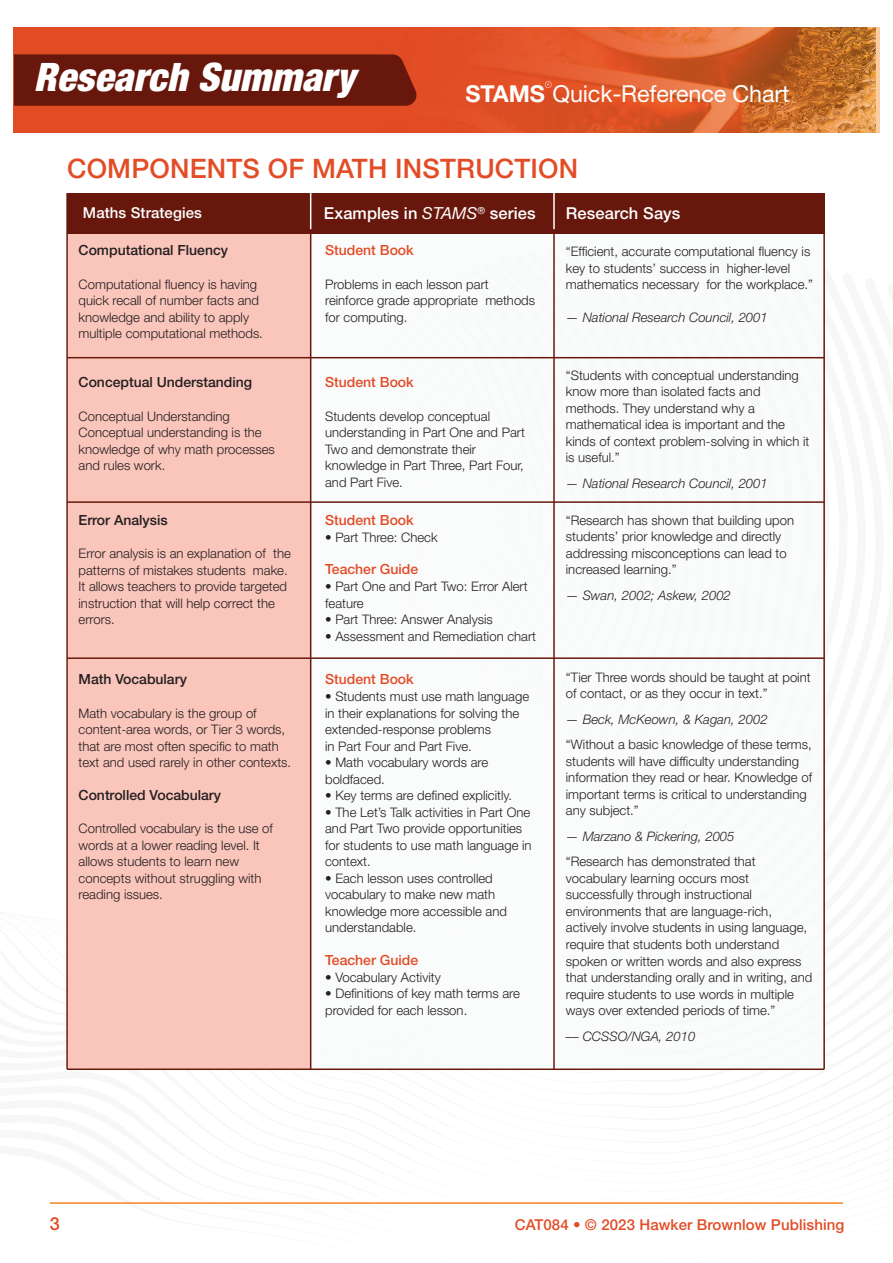
<style>
.page{position:relative;width:893px;height:1263px;background:#fff}
.page>*{position:absolute;margin:0;border:0;box-sizing:border-box;transform-origin:0 0}
.t1{font:italic 900 condensed 39.3px "Helvetica Neue";letter-spacing:.005em;color:#fff}
.t2{font:500 26.85px "Helvetica Neue LT Std";letter-spacing:.005em;color:#e24c26}
.t3{font:23.4px "Helvetica Neue LT Std";letter-spacing:-.005em;color:#fff}
.t4{font:500 18px "Helvetica Neue LT Std";color:#e24c26}
.t5{font:500 16.5px "Helvetica Neue LT Std";letter-spacing:.005em;color:#fff}
.t6{font:500 15px "Helvetica Neue LT Std";letter-spacing:.005em;color:#e24c26}
.t7{font:500 15px "Helvetica Neue LT Std";letter-spacing:.005em;color:#fff}
.t8{font:500 13.95px "Helvetica Neue LT Std";color:#231f20}
.t9{font:500 13.95px "Helvetica Neue LT Std";color:#e24c26}
.t10{font:300 13.05px/16.5px "Helvetica Neue LT Std";color:#231f20}
.t11{font:italic 300 13.05px "Helvetica Neue LT Std";color:#231f20}
.s1{font-weight:700}
.s2{font-family:"Helvetica Neue";font-weight:400;font-style:italic}
</style>
<div class="page">
<hr style="left:50px;top:1202px;width:793px;height:2px;background:#f58220">
<svg style="left:14px;top:27px;width:865px;height:106px;background:#da592a"></svg>
<div style="left:14px;top:54px;width:405px;height:52px;background:#67170b"></div>
<svg style="left:545px;top:81px;width:7px;height:7px"></svg>
<div style="left:68px;top:232px;width:243px;height:837px;background:#fac5bb"></div>
<div style="left:311px;top:233px;width:513px;height:125px;background:#f9fafa"></div>
<div style="left:311px;top:358px;width:513px;height:144px;background:#f9fafa"></div>
<div style="left:311px;top:502px;width:513px;height:156px;background:#f9fafa"></div>
<div style="left:311px;top:658px;width:514px;height:411px;background:#f9fafa"></div>
<div style="left:67px;top:193px;width:757px;height:40px;background:#67170b"></div>
<hr style="left:66px;top:193px;width:2px;height:876px;background:#67190c">
<hr style="left:67px;top:1068px;width:757px;height:2px;background:#67190c">
<hr style="left:67px;top:657px;width:757px;height:2px;background:#67190c">
<hr style="left:67px;top:501px;width:757px;height:2px;background:#67190c">
<hr style="left:67px;top:357px;width:757px;height:1px;background:#67190c">
<hr style="left:823px;top:193px;width:2px;height:876px;background:#67190c">
<hr style="left:310px;top:193px;width:1px;height:876px;background:#67190c">
<hr style="left:310px;top:193px;width:1px;height:36px;background:#fff">
<hr style="left:553px;top:193px;width:2px;height:876px;background:#67190c">
<hr style="left:553px;top:193px;width:2px;height:36px;background:#fff">
<h1 class="t1" style="left:34px;top:53px;width:322px">Research Summary</h1>
<h3 class="t3" style="left:465px;top:79px;width:326px"><span class="s1">STAMS</span> Quick-Reference Chart</h3>
<h2 class="t2" style="left:67px;top:152px;width:513px">COMPONENTS OF MATH INSTRUCTION</h2>
<p class="t7" style="left:83px;top:203px;width:121px">Maths Strategies</p>
<p class="t5" style="left:324px;top:204px;width:213px">Examples in <span class="s2">STAMS</span><sup>®</sup> series</p>
<p class="t5" style="left:566px;top:204px;width:116px">Research Says</p>
<p class="t8" style="left:79px;top:242px;width:151px">Computational Fluency</p>
<p class="t10" style="left:79px;top:275px;width:186px">Computational fluency is having quick recall of number facts and knowledge and ability to apply multiple computational methods.</p>
<p class="t8" style="left:79px;top:374px;width:175px">Conceptual Understanding</p>
<p class="t10" style="left:79px;top:408px;width:198px">Conceptual Understanding<br>Conceptual understanding is the knowledge of why math processes and rules work.</p>
<p class="t9" style="left:325px;top:242px;width:90px">Student Book</p>
<p class="t10" style="left:325px;top:275px;width:211px">Problems in each lesson part reinforce grade appropriate methods for computing.</p>
<p class="t10" style="left:566px;top:243px;width:249px">“Efficient, accurate computational fluency is key to students’ success in higher-level mathematics necessary for the workplace.”</p>
<p class="t11" style="left:566px;top:310px;width:203px">— National Research Council, 2001</p>
<p class="t10" style="left:566px;top:367px;width:245px">“Students with conceptual understanding know more than isolated facts and methods. They understand why a mathematical idea is important and the kinds of context problem-solving in which it is useful.”</p>
<p class="t11" style="left:566px;top:475px;width:203px">— National Research Council, 2001</p>
<p class="t10" style="left:566px;top:512px;width:230px">“Research has shown that building upon students’ prior knowledge and directly addressing misconceptions can lead to increased learning.”</p>
<p class="t11" style="left:566px;top:587px;width:167px">— Swan, 2002; Askew, 2002</p>
<p class="t9" style="left:325px;top:374px;width:90px">Student Book</p>
<p class="t10" style="left:325px;top:408px;width:201px">Students develop conceptual understanding in Part One and Part<br>Two and demonstrate their knowledge in Part Three, Part Four, and Part Five.</p>
<p class="t9" style="left:325px;top:511px;width:90px">Student Book</p>
<p class="t10" style="left:325px;top:528px;width:114px">• Part Three: Check</p>
<p class="t9" style="left:325px;top:561px;width:95px">Teacher Guide</p>
<p class="t10" style="left:325px;top:578px;width:204px">• Part One and Part Two: Error Alert feature</p>
<p class="t10" style="left:325px;top:611px;width:169px">• Part Three: Answer Analysis</p>
<p class="t10" style="left:325px;top:627px;width:212px">• Assessment and Remediation chart</p>
<p class="t8" style="left:79px;top:511px;width:91px">Error Analysis</p>
<p class="t10" style="left:79px;top:545px;width:214px">Error analysis is an explanation of the patterns of mistakes students make.<br>It allows teachers to provide targeted instruction that will help correct the errors.</p>
<p class="t8" style="left:79px;top:671px;width:110px">Math Vocabulary</p>
<p class="t10" style="left:79px;top:705px;width:214px">Math vocabulary is the group of content-area words, or Tier 3 words, that are most often specific to math text and used rarely in other contexts.</p>
<p class="t8" style="left:79px;top:786px;width:144px">Controlled Vocabulary</p>
<p class="t10" style="left:79px;top:820px;width:196px">Controlled vocabulary is the use of words at a lower reading level. It allows students to learn new concepts without struggling with reading issues.</p>
<p class="t9" style="left:325px;top:671px;width:90px">Student Book</p>
<p class="t10" style="left:325px;top:688px;width:206px">• Students must use math language in their explanations for solving the extended-response problems<br>in Part Four and Part Five.</p>
<p class="t10" style="left:325px;top:754px;width:165px">• Math vocabulary words are boldfaced.</p>
<p class="t10" style="left:325px;top:787px;width:188px">• Key terms are defined explicitly.</p>
<p class="t10" style="left:325px;top:804px;width:208px">• The Let’s Talk activities in Part One and Part Two provide opportunities for students to use math language in context.</p>
<p class="t10" style="left:325px;top:870px;width:183px">• Each lesson uses controlled vocabulary to make new math knowledge more accessible and understandable.</p>
<p class="t9" style="left:325px;top:952px;width:95px">Teacher Guide</p>
<p class="t10" style="left:325px;top:969px;width:117px">• Vocabulary Activity</p>
<p class="t10" style="left:325px;top:985px;width:196px">• Definitions of key math terms are provided for each lesson.</p>
<p class="t10" style="left:566px;top:669px;width:246px">“Tier Three words should be taught at point of contact, or as they occur in text.”</p>
<p class="t11" style="left:566px;top:711px;width:203px">— Beck, McKeown, &amp; Kagan, 2002</p>
<p class="t10" style="left:566px;top:736px;width:248px">“Without a basic knowledge of these terms, students will have difficulty understanding information they read or hear. Knowledge of important terms is critical to understanding any subject.”</p>
<p class="t11" style="left:566px;top:828px;width:170px">— Marzano &amp; Pickering, 2005</p>
<p class="t10" style="left:566px;top:853px;width:248px">“Research has demonstrated that vocabulary learning occurs most successfully through instructional environments that are language-rich, actively involve students in using language, require that students both understand spoken or written words and also express that understanding orally and in writing, and require students to use words in multiple ways over extended periods of time.”</p>
<p class="t11" style="left:566px;top:1028px;width:131px">–– CCSSO/NGA, 2010</p>
<h3 class="t4" style="left:50px;top:1213px;width:12px">3</h3>
<p class="t6" style="left:515px;top:1216px;width:331px">CAT084 • © 2023 Hawker Brownlow Publishing</p>
</div>
